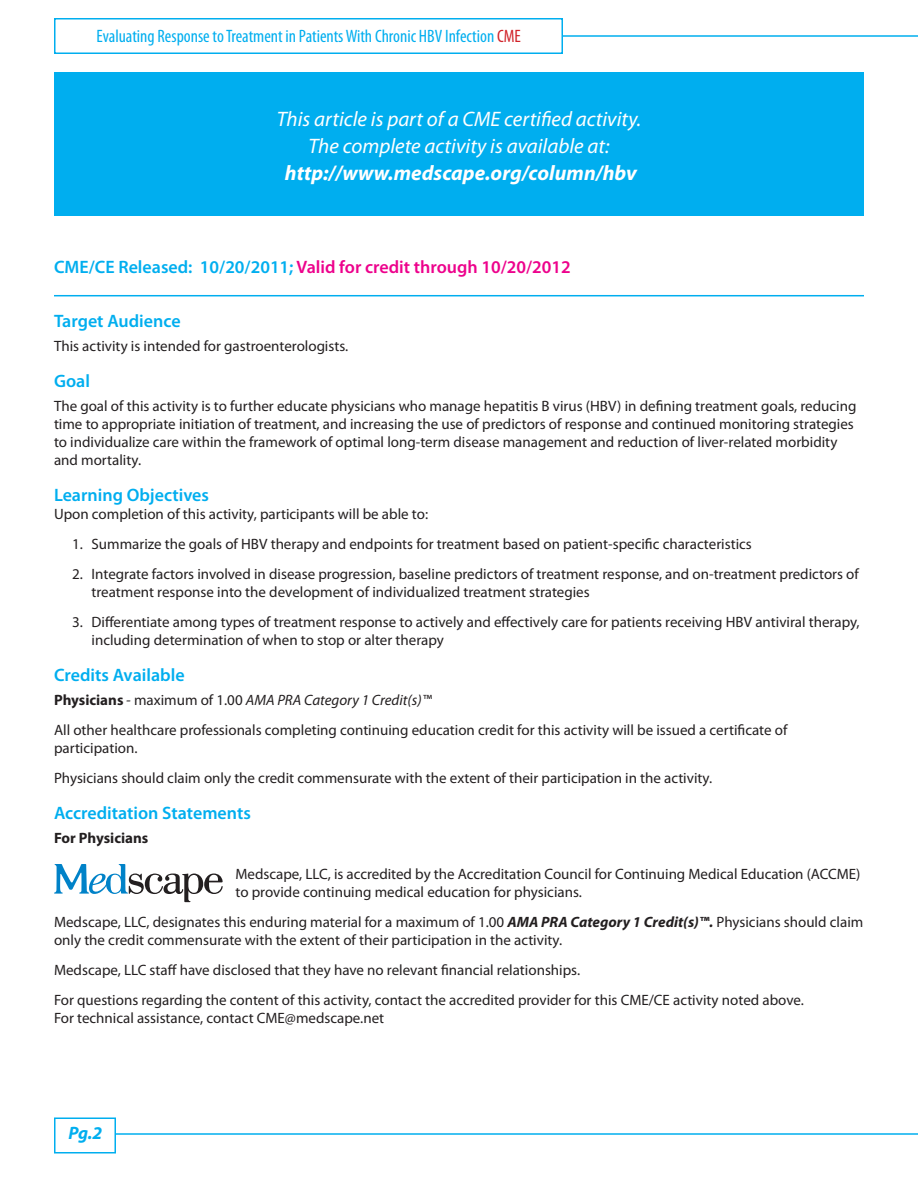
<style>
.page{position:relative;width:918px;height:1188px;background:#fff}
.page>*{position:absolute;margin:0;border:0;box-sizing:border-box;transform-origin:0 0}
.t1{font:italic 21px/27px "Myriad Pro";color:#fff;text-align:center}
.t2{font:italic 700 21px "Myriad Pro";color:#fff}
.t3{font:600 18px "Myriad Pro";color:#00aeef}
.t4{font:condensed 18px "Myriad Pro";color:#00aeef}
.t5{font:600 18px "Myriad Pro";color:#ed028c}
.t6{font:italic 700 18px "Myriad Pro";color:#00aeef}
.t7{font:15px/18px "Myriad Pro";color:#231f20}
.t8{font:700 15px "Myriad Pro";color:#231f20}
.s1{color:#d1232a}
.s2{color:#00aeef}
.s3{font-weight:700}
.s4{font-style:italic}
.s5{font-weight:700;font-style:italic}
</style>
<div class="page">
<hr style="left:107px;top:35px;width:811px;height:2px;background:#00aeef">
<hr style="left:107px;top:1133px;width:811px;height:2px;background:#00aeef">
<div style="left:54px;top:18px;width:509px;height:36px;background:#fff;border:2px solid #00aeef"></div>
<div style="left:54px;top:1118px;width:62px;height:36px;background:#fff;border:2px solid #00aeef"></div>
<div style="left:54px;top:72px;width:810px;height:144px;background:#00aeef"></div>
<hr style="left:54px;top:295px;width:810px;height:1px;background:#00aeef">
<svg style="left:54px;top:864px;width:169px;height:38px"></svg>
<p class="t4" style="left:97px;top:25px;width:426px">Evaluating Response to Treatment in Patients With Chronic HBV Infection <span class="s1">CME</span></p>
<h1 class="t1" style="left:277px;top:105px;width:366px">This article is part of a CME certified activity.<br>The complete activity is available at:</h1>
<h1 class="t2" style="left:285px;top:159px;width:353px">http://www.medscape.org/column/hbv</h1>
<p class="t5" style="left:54px;top:256px;width:518px"><span class="s2">CME/CE Released: 10/20/2011;</span> Valid for credit through 10/20/2012</p>
<p class="t3" style="left:54px;top:310px;width:128px">Target Audience</p>
<p class="t7" style="left:54px;top:337px;width:296px">This activity is intended for gastroenterologists.</p>
<p class="t3" style="left:54px;top:370px;width:38px">Goal</p>
<p class="t7" style="left:54px;top:397px;width:804px">The goal of this activity is to further educate physicians who manage hepatitis B virus (HBV) in defining treatment goals, reducing time to appropriate initiation of treatment, and increasing the use of predictors of response and continued monitoring strategies to individualize care within the framework of optimal long-term disease management and reduction of liver-related morbidity and mortality.</p>
<p class="t3" style="left:54px;top:484px;width:157px">Learning Objectives</p>
<p class="t7" style="left:54px;top:505px;width:376px">Upon completion of this activity, participants will be able to:</p>
<p class="t7" style="left:72px;top:535px;width:681px">1. Summarize the goals of HBV therapy and endpoints for treatment based on patient-specific characteristics</p>
<p class="t7" style="left:92px;top:565px;width:769px;text-indent:-20px">2. Integrate factors involved in disease progression, baseline predictors of treatment response, and on-treatment predictors of treatment response into the development of individualized treatment strategies</p>
<p class="t7" style="left:92px;top:613px;width:770px;text-indent:-20px">3. Differentiate among types of treatment response to actively and effectively care for patients receiving HBV antiviral therapy, including determination of when to stop or alter therapy</p>
<p class="t3" style="left:54px;top:664px;width:132px">Credits Available</p>
<p class="t7" style="left:54px;top:685px;width:735px;line-height:30px"><span class="s3">Physicians</span> <span class="s4">-</span> maximum of 1.00 <span class="s4">AMA PRA Category 1 Credit(s)™<br></span>All other healthcare professionals completing continuing education credit for this activity will be issued a certificate of</p>
<p class="t7" style="left:54px;top:733px;width:660px;line-height:30px">participation.<br>Physicians should claim only the credit commensurate with the extent of their participation in the activity.</p>
<p class="t3" style="left:54px;top:802px;width:198px">Accreditation Statements</p>
<p class="t8" style="left:54px;top:828px;width:96px">For Physicians</p>
<p class="t7" style="left:236px;top:865px;width:626px">Medscape, LLC, is accredited by the Accreditation Council for Continuing Medical Education (ACCME) to provide continuing medical education for physicians.</p>
<p class="t7" style="left:54px;top:913px;width:811px">Medscape, LLC, designates this enduring material for a maximum of 1.00 <span class="s5">AMA PRA Category 1 Credit(s)™.</span> Physicians should claim only the credit commensurate with the extent of their participation in the activity.</p>
<p class="t7" style="left:54px;top:955px;width:751px;line-height:30px">Medscape, LLC staff have disclosed that they have no relevant financial relationships.<br>For questions regarding the content of this activity, contact the accredited provider for this CME/CE activity noted above.</p>
<p class="t7" style="left:54px;top:1009px;width:332px">For technical assistance, contact CME@medscape.net</p>
<p class="t6" style="left:68px;top:1121px;width:35px">Pg.2</p>
</div>
